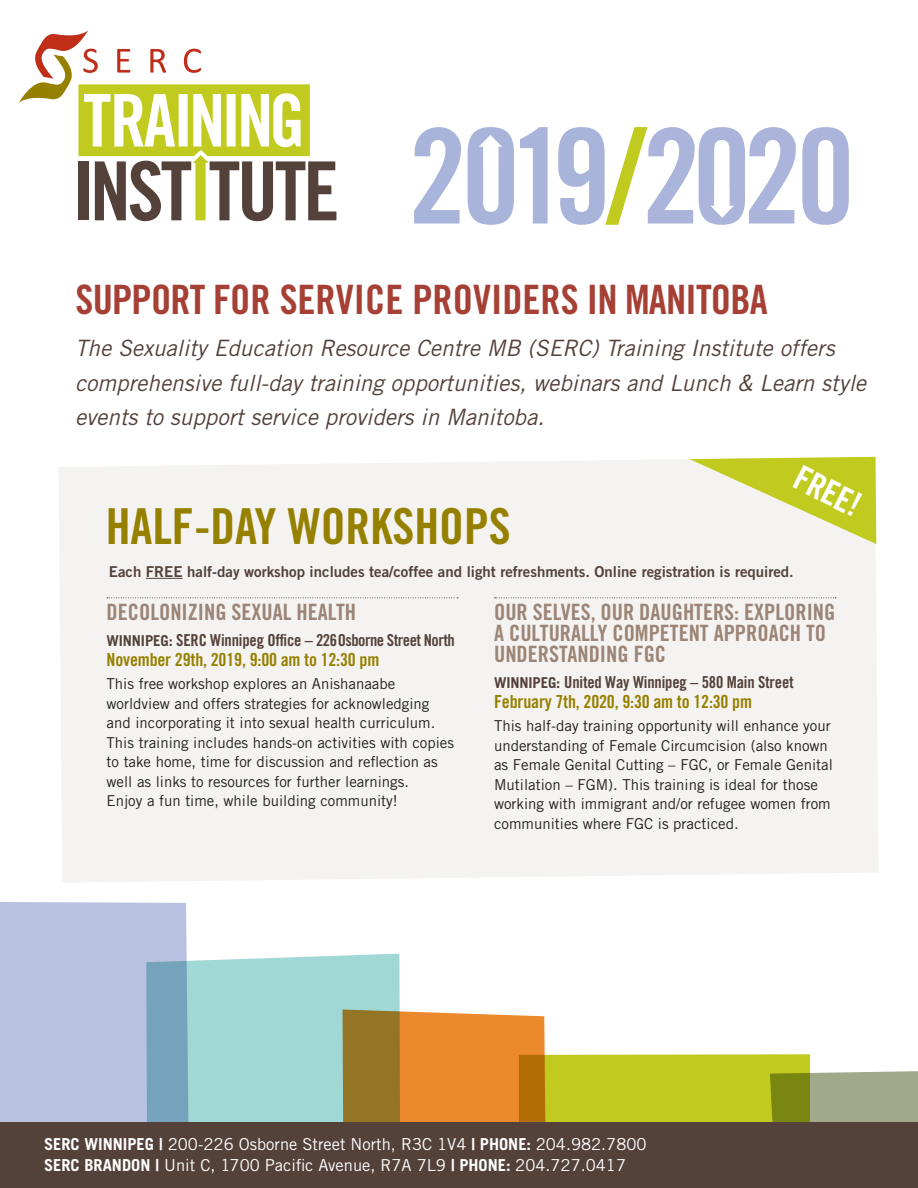
<style>
.page{position:relative;width:918px;height:1188px;background:#fff}
.page>*{position:absolute;margin:0;border:0;box-sizing:border-box;transform-origin:0 0}
.t1{font:131.7px "Trade Gothic Bold Cond Twenty";letter-spacing:-.06em;color:#a9b4da}
.Institute_Headings_N{font:49.65px "Trade Gothic Bold Cond Twenty";color:#968000}
.t2{font:40.5px "Trade Gothic Bold Cond Twenty";letter-spacing:-.01em;color:#a64035}
.Institute_Headings_N-2{font:34.2px "Trade Gothic Bold Cond Twenty";color:#fff}
.Cost{font:italic 22.5px/34.5px "Trade Gothic";color:#53413a}
.Institute_Headings_N-3{font:22.5px/21px "Trade Gothic Bold Cond Twenty";color:#9c8576}
.Time_and_Date{font:18px "Trade Gothic Bold Cond Twenty";letter-spacing:-.01em;color:#968000}
.Heading_2{font:16.5px "Trade Gothic";color:#fff}
.Location{font:16.5px "Trade Gothic Bold Cond Twenty";letter-spacing:-.03em;color:#53413a}
.Location-2{font:16.5px "Trade Gothic Bold Cond Twenty";letter-spacing:-.01em;color:#53413a}
.Body{font:15px/19.5px "Trade Gothic";color:#231f20}
.Cost-2{font:15px "Trade Gothic Bold Two";color:#53413a}
.s1{color:#c1cb1f}
.s2{color:#abb5db}
.s3{font-family:"Trade Gothic";font-weight:700;font-size:15px}
.s4{font-weight:700}
</style>
<div class="page">
<svg style="left:400px;top:1011px;width:518px;height:111px"></svg>
<svg style="left:189px;top:954px;width:211px;height:168px;background:#9fc6b6"></svg>
<svg style="left:0;top:902px;width:189px;height:220px;background:#aebcdb"></svg>
<div style="left:0;top:1122px;width:918px;height:66px;background:#53413a"></div>
<div style="left:59px;top:459px;width:819px;height:423px;background:#f5f3f1"></div>
<svg style="left:690px;top:457px;width:186px;height:87px"></svg>
<svg style="left:107px;top:597px;width:351px;height:1px"></svg>
<hr style="left:146px;top:578px;width:37px;height:1px;background:#53413a">
<svg style="left:19px;top:31px;width:317px;height:190px"></svg>
<svg style="left:495px;top:597px;width:341px;height:1px"></svg>
<p class="t1" style="left:408px;top:97px;width:448px">2019<span class="s1">/</span><span class="s2">2020</span></p>
<p class="t2" style="left:76px;top:275px;width:694px">SUPPORT FOR SERVICE PROVIDERS IN MANITOBA</p>
<p class="Cost" style="left:75px;top:331px;width:793px">The Sexuality Education Resource Centre MB (SERC) Training Institute offers comprehensive full-day training opportunities, webinars and Lunch &amp; Learn style events to support service providers in Manitoba.</p>
<p class="Institute_Headings_N-2" style="left:806px;top:457px;width:72px;rotate:27deg">FREE!</p>
<p class="Institute_Headings_N" style="left:106px;top:496px;width:407px">HALF-DAY WORKSHOPS</p>
<p class="Cost-2" style="left:109px;top:562px;width:686px">Each FREE half-day workshop includes tea/coffee and light refreshments. Online registration is required.</p>
<p class="Institute_Headings_N-3" style="left:107px;top:601px;width:251px">DECOLONIZING SEXUAL HEALTH</p>
<p class="Location" style="left:107px;top:630px;width:350px"><span class="s3">WINNIPEG:</span> SERC Winnipeg Office – 226 Osborne Street North</p>
<p class="Time_and_Date" style="left:107px;top:648px;width:274px">November 29th, 2019, 9:00 am to 12:30 pm</p>
<p class="Body" style="left:107px;top:674px;width:349px">This free workshop explores an Anishanaabe worldview and offers strategies for acknowledging and incorporating it into sexual health curriculum.<br>This training includes hands-on activities with copies to take home, time for discussion and reflection as well as links to resources for further learnings.<br>Enjoy a fun time, while building community!</p>
<p class="Institute_Headings_N-3" style="left:494px;top:601px;width:343px">OUR SELVES, OUR DAUGHTERS: EXPLORING<br>A CULTURALLY COMPETENT APPROACH TO<br>UNDERSTANDING FGC</p>
<p class="Location-2" style="left:494px;top:672px;width:301px"><span class="s3">WINNIPEG:</span> United Way Winnipeg – 580 Main Street</p>
<p class="Time_and_Date" style="left:494px;top:690px;width:259px">February 7th, 2020, 9:30 am to 12:30 pm</p>
<p class="Body" style="left:494px;top:716px;width:340px">This half-day training opportunity will enhance your understanding of Female Circumcision (also known as Female Genital Cutting – FGC, or Female Genital Mutilation – FGM). This training is ideal for those working with immigrant and/or refugee women from communities where FGC is practiced.</p>
<p class="Heading_2" style="left:44px;top:1134px;width:604px"><span class="s4">SERC WINNIPEG |</span> 200-226 Osborne Street North, R3C 1V4 <span class="s4">| PHONE:</span> 204.982.7800</p>
<p class="Heading_2" style="left:44px;top:1156px;width:584px"><span class="s4">SERC BRANDON |</span> Unit C, 1700 Pacific Avenue, R7A 7L9 <span class="s4">| PHONE:</span> 204.727.0417</p>
</div>
